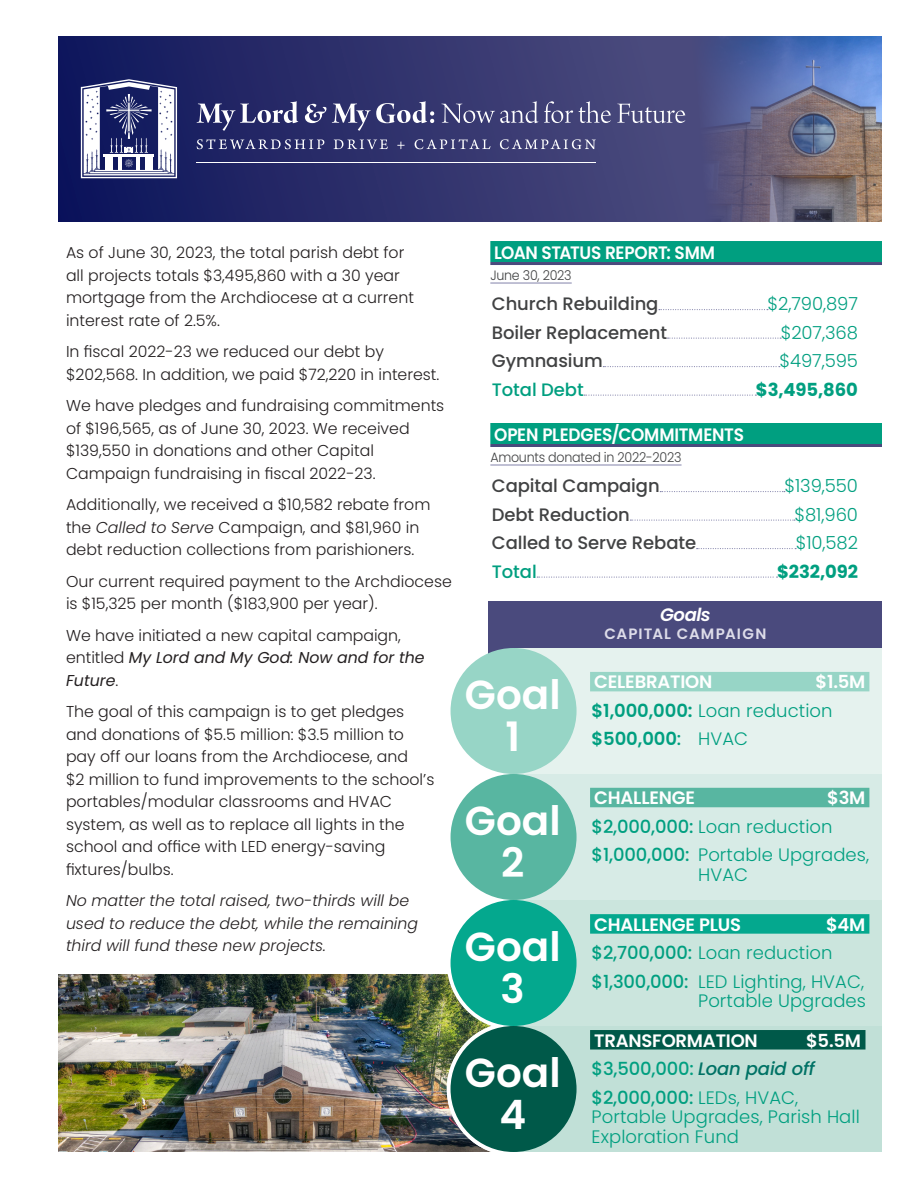
<style>
.page{position:relative;width:918px;height:1188px;background:#fff}
.page>*{position:absolute;margin:0;border:0;box-sizing:border-box;transform-origin:0 0}
.Number_1{font:600 40.5px/42px "Poppins";color:#fff;text-align:center}
.Subgoals_II{font:300 18px/19.5px "Poppins";letter-spacing:.005em;color:#009f80}
.Homepage_Goals_Bullets_II{font:500 18px "Poppins";letter-spacing:-.005em;color:#414243}
.Homepage_Goals_Bullets_II-2{font:300 18px "Poppins";letter-spacing:-.005em;color:#009f80}
.F_Plan_descrip{font:600 18px "Poppins";letter-spacing:-.015em;color:#fff;scale:.94 1}
.Subgoals_II-2{font:500 18px "Poppins";letter-spacing:-.01em;color:#009f80}
.Main_Goals_II{font:600 18px "Poppins";letter-spacing:-.01em;color:#fff}
.Homepage_Goals_Bullets_II-3{font:700 18px "Poppins";letter-spacing:-.005em;color:#009f80}
.Goal_3_HL{font:600 18px "Poppins";letter-spacing:-.01em;color:#fff}
.Goal_1_HL{font:600 18px "Poppins";letter-spacing:-.01em;color:#fff}
.Homepage_Goals_Bullets_II-4{font:500 18px "Poppins";letter-spacing:-.005em;color:#009f80}
.Subgoals_II-3{font:600 18px "Poppins";letter-spacing:-.005em;color:#009f80}
.Goal_2{font:600 18px "Poppins";letter-spacing:-.01em;color:#fff}
.MLMG_Table_Title{font:italic 600 18px "Poppins";letter-spacing:-.025em;color:#fff}
.CC_Body{font:300 15.75px/22.5px "Poppins";color:#231f20}
.CC_Body-2{font:italic 300 15.75px/22.5px "Poppins";color:#231f20}
.MLMG_Table_Title-2{font:600 15px "Poppins";letter-spacing:.07em;color:#dddce9}
.F_Plan_descrip-2{font:300 13.5px "Poppins";letter-spacing:-.02em;color:#414243;scale:.94 1}
.s1{font-style:italic}
.s2{font-weight:400;font-style:italic}
.s3{font-weight:600}
.s4{font-weight:500}
.s5{font-weight:300}
.s6{color:#005949}
.s7{font-style:italic;color:#007265}
</style>
<div class="page">
<img style="left:58px;top:974px;width:432px;height:178px">
<div style="left:447px;top:896px;width:133px;height:134px;border:8px solid #fff;border-radius:50%"></div>
<div style="left:490px;top:423px;width:392px;height:21px;background:#009f80"></div>
<hr style="left:490px;top:465px;width:192px;height:1px;background:#8383aa">
<svg style="left:660px;top:491px;width:125px;height:1px"></svg>
<svg style="left:630px;top:520px;width:165px;height:1px"></svg>
<svg style="left:697px;top:548px;width:99px;height:1px"></svg>
<svg style="left:537px;top:577px;width:241px;height:1px"></svg>
<hr style="left:490px;top:444px;width:392px;height:3px;background:#4a4a7d">
<div style="left:490px;top:241px;width:392px;height:21px;background:#009f80"></div>
<hr style="left:490px;top:283px;width:82px;height:1px;background:#8383aa">
<svg style="left:659px;top:309px;width:109px;height:1px"></svg>
<svg style="left:668px;top:338px;width:113px;height:1px"></svg>
<svg style="left:603px;top:366px;width:177px;height:1px"></svg>
<svg style="left:584px;top:395px;width:172px;height:1px"></svg>
<hr style="left:490px;top:262px;width:392px;height:3px;background:#4a4a7d">
<div style="left:489px;top:601px;width:393px;height:74px;background:#4a4a7d"></div>
<div style="left:515px;top:900px;width:367px;height:126px;background:#cbe5dd"></div>
<div style="left:590px;top:914px;width:279px;height:20px;background:#04a88e"></div>
<div style="left:451px;top:900px;width:126px;height:126px;background:#04a88e;border-radius:50%"></div>
<div style="left:515px;top:1026px;width:367px;height:126px;background:#c1e0d7"></div>
<div style="left:590px;top:1030px;width:276px;height:20px;background:#005949"></div>
<div style="left:451px;top:1026px;width:126px;height:126px;background:#005949;border-radius:50%"></div>
<div style="left:515px;top:648px;width:367px;height:126px;background:#e5f2ee"></div>
<div style="left:590px;top:672px;width:279px;height:19px;background:#97d5c6"></div>
<div style="left:451px;top:648px;width:126px;height:126px;background:#97d5c6;border-radius:50%"></div>
<div style="left:515px;top:774px;width:367px;height:126px;background:#d7ebe6"></div>
<div style="left:590px;top:788px;width:279px;height:19px;background:#58b6a1"></div>
<div style="left:451px;top:774px;width:126px;height:126px;background:#58b6a1;border-radius:50%"></div>
<svg style="left:58px;top:36px;width:629px;height:185px;background:#2f316c"></svg>
<img style="left:687px;top:36px;width:195px;height:185px">
<svg style="left:81px;top:79px;width:96px;height:99px"></svg>
<svg style="left:197px;top:139px;width:127px;height:10px"></svg>
<svg style="left:334px;top:140px;width:54px;height:9px"></svg>
<svg style="left:397px;top:142px;width:8px;height:7px"></svg>
<svg style="left:415px;top:139px;width:76px;height:10px"></svg>
<svg style="left:500px;top:139px;width:96px;height:10px"></svg>
<svg style="left:197px;top:101px;width:101px;height:30px;background:#535687"></svg>
<svg style="left:305px;top:104px;width:21px;height:19px"></svg>
<svg style="left:332px;top:101px;width:102px;height:30px;background:#5d5f8c"></svg>
<svg style="left:441px;top:101px;width:97px;height:22px;background:#5b5c8a"></svg>
<svg style="left:544px;top:101px;width:29px;height:22px"></svg>
<svg style="left:579px;top:101px;width:32px;height:22px"></svg>
<svg style="left:617px;top:104px;width:68px;height:19px"></svg>
<hr style="left:197px;top:162px;width:399px;height:1px;background:#fff">
<p class="CC_Body" style="left:66px;top:242px;width:349px">As of June 30, 2023, the total parish debt for all projects totals $3,495,860 with a 30 year mortgage from the Archdiocese at a current interest rate of 2.5%.</p>
<p class="CC_Body" style="left:66px;top:341px;width:375px">In fiscal 2022-23 we reduced our debt by $202,568. In addition, we paid $72,220 in interest.</p>
<p class="CC_Body" style="left:66px;top:395px;width:380px">We have pledges and fundraising commitments of $196,565, as of June 30, 2023. We received $139,550 in donations and other Capital Campaign fundraising in fiscal 2022-23.</p>
<p class="CC_Body" style="left:66px;top:494px;width:366px">Additionally, we received a $10,582 rebate from the <span class="s1">Called to Serve</span> Campaign, and $81,960 in debt reduction collections from parishioners.</p>
<p class="CC_Body" style="left:66px;top:570px;width:387px">Our current required payment to the Archdiocese is $15,325 per month ($183,900 per year).</p>
<p class="CC_Body" style="left:66px;top:624px;width:360px">We have initiated a new capital campaign, entitled <span class="s2">My Lord and My God: Now and for the<br>Future</span>.</p>
<p class="CC_Body" style="left:66px;top:701px;width:370px">The goal of this campaign is to get pledges and donations of $5.5 million: $3.5 million to pay off our loans from the Archdiocese, and<br>$2 million to fund improvements to the school’s portables/modular classrooms and HVAC system, as well as to replace all lights in the school and office with LED energy-saving fixtures/bulbs.</p>
<p class="CC_Body-2" style="left:66px;top:890px;width:354px">No matter the total raised, two-thirds will be used to reduce the debt, while the remaining third will fund these new projects.</p>
<p class="F_Plan_descrip" style="left:494px;top:242px;width:236px">LOAN STATUS REPORT: SMM</p>
<p class="F_Plan_descrip-2" style="left:490px;top:267px;width:88px">June 30, 2023</p>
<p class="Homepage_Goals_Bullets_II" style="left:492px;top:293px;width:168px">Church Rebuilding</p>
<p class="Homepage_Goals_Bullets_II-2" style="left:768px;top:293px;width:92px">$2,790,897</p>
<p class="Homepage_Goals_Bullets_II" style="left:492px;top:322px;width:177px">Boiler Replacement</p>
<p class="Homepage_Goals_Bullets_II-2" style="left:781px;top:322px;width:79px">$207,368</p>
<p class="Homepage_Goals_Bullets_II" style="left:492px;top:350px;width:113px">Gymnasium</p>
<p class="Homepage_Goals_Bullets_II-2" style="left:779px;top:350px;width:80px">$497,595</p>
<p class="Homepage_Goals_Bullets_II-4" style="left:492px;top:379px;width:93px">Total Debt</p>
<p class="Homepage_Goals_Bullets_II-3" style="left:756px;top:379px;width:104px">$3,495,860</p>
<p class="F_Plan_descrip" style="left:494px;top:424px;width:267px">OPEN PLEDGES/COMMITMENTS</p>
<p class="F_Plan_descrip-2" style="left:490px;top:449px;width:205px">Amounts donated in 2022-2023</p>
<p class="Homepage_Goals_Bullets_II" style="left:492px;top:475px;width:169px">Capital Campaign</p>
<p class="Homepage_Goals_Bullets_II-2" style="left:784px;top:475px;width:75px">$139,550</p>
<p class="Homepage_Goals_Bullets_II" style="left:492px;top:504px;width:140px">Debt Reduction</p>
<p class="Homepage_Goals_Bullets_II-2" style="left:795px;top:504px;width:65px">$81,960</p>
<p class="Homepage_Goals_Bullets_II" style="left:492px;top:532px;width:206px">Called to Serve Rebate</p>
<p class="Homepage_Goals_Bullets_II-2" style="left:796px;top:532px;width:64px">$10,582</p>
<p class="Homepage_Goals_Bullets_II-4" style="left:492px;top:561px;width:46px">Total</p>
<p class="Homepage_Goals_Bullets_II-3" style="left:777px;top:561px;width:82px">$232,092</p>
<p class="Number_1" style="left:465px;top:674px;width:97px">Goal<br>1</p>
<p class="Number_1" style="left:465px;top:800px;width:97px">Goal<br>2</p>
<p class="Number_1" style="left:465px;top:926px;width:97px">Goal<br>3</p>
<p class="Number_1" style="left:465px;top:1052px;width:97px">Goal<br>4</p>
<p class="MLMG_Table_Title" style="left:660px;top:605px;width:52px">Goals</p>
<p class="MLMG_Table_Title-2" style="left:604px;top:625px;width:163px">CAPITAL CAMPAIGN</p>
<p class="Goal_1_HL" style="left:594px;top:672px;width:120px">CELEBRATION</p>
<p class="Goal_1_HL" style="left:815px;top:672px;width:52px">$1.5M</p>
<p class="Subgoals_II" style="left:592px;top:701px;width:243px"><span class="s3">$1,000,000:</span> Loan reduction</p>
<p class="Subgoals_II-3" style="left:592px;top:729px;width:158px">$500,000<span class="s4">:</span> <span class="s5">HVAC</span></p>
<p class="Goal_2" style="left:594px;top:788px;width:102px">CHALLENGE</p>
<p class="Goal_2" style="left:827px;top:788px;width:40px">$3M</p>
<p class="Subgoals_II" style="left:592px;top:817px;width:243px"><span class="s4">$2,000,000:</span> Loan reduction</p>
<p class="Subgoals_II" style="left:698px;top:845px;width:173px;text-indent:-107px"><span class="s4">$1,000,000:</span> Portable Upgrades,<br>HVAC</p>
<p class="Goal_3_HL" style="left:594px;top:914px;width:149px">CHALLENGE PLUS</p>
<p class="Goal_3_HL" style="left:826px;top:914px;width:41px">$4M</p>
<p class="Subgoals_II" style="left:592px;top:943px;width:243px"><span class="s4">$2,700,000:</span> Loan reduction</p>
<p class="Subgoals_II" style="left:592px;top:972px;width:276px;text-align:right"><span class="s4">$1,300,000:</span> LED Lighting, HVAC,<br>Portable Upgrades</p>
<p class="Main_Goals_II" style="left:594px;top:1030px;width:165px">TRANSFORMATION</p>
<p class="Main_Goals_II" style="left:806px;top:1030px;width:61px">$5.5M<span class="s6">.</span></p>
<p class="Subgoals_II-2" style="left:592px;top:1058px;width:225px">$3,500,000: <span class="s7">Loan paid off</span></p>
<p class="Subgoals_II" style="left:592px;top:1088px;width:270px"><span class="s4">$2,000,000:</span> LEDs, HVAC,<br>Portable Upgrades, Parish Hall<br>Exploration Fund</p>
</div>
